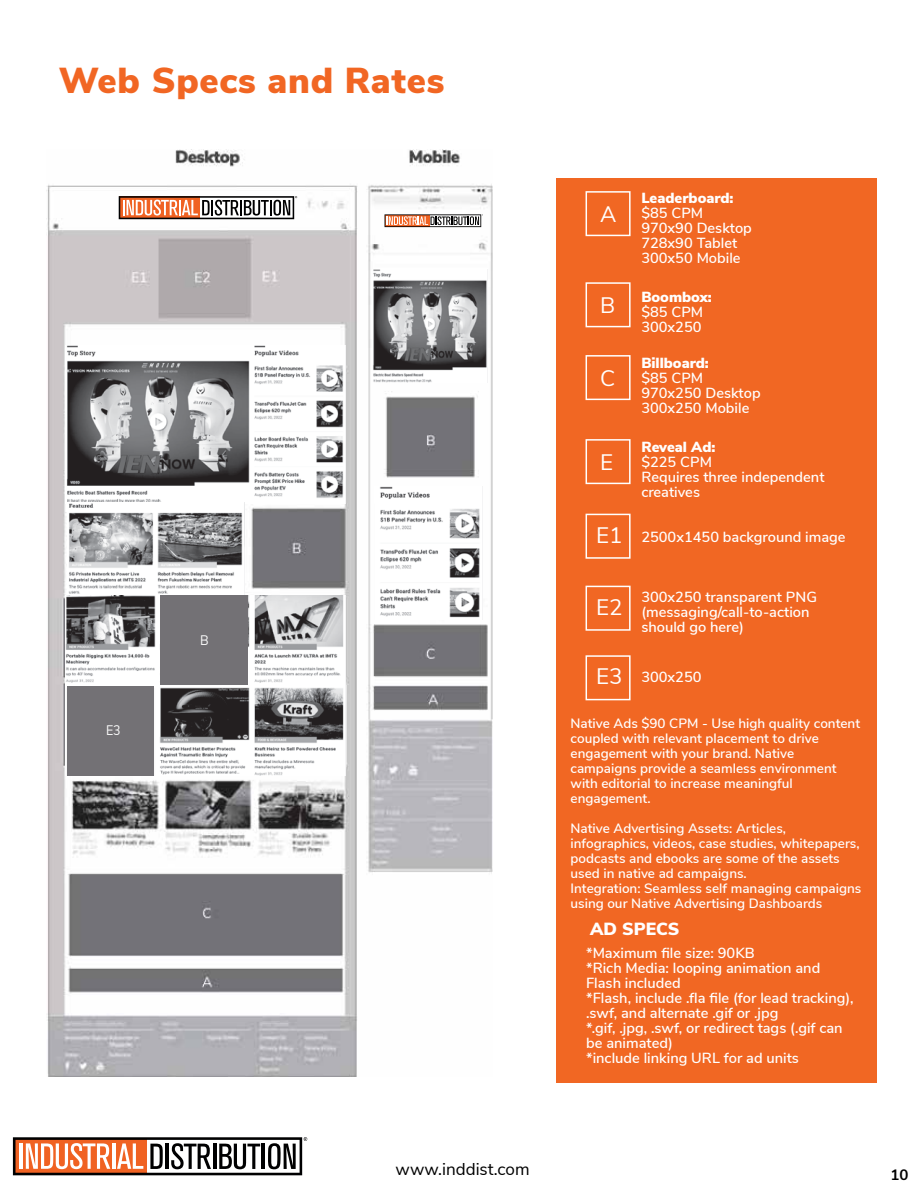
<style>
.page{position:relative;width:918px;height:1188px;background:#fff}
.page>*{position:absolute;margin:0;border:0;box-sizing:border-box;transform-origin:0 0}
.t1{font:900 36px "Nunito Sans";letter-spacing:.02em;color:#f16623}
.t2{font:22.35px "Nunito Sans";color:#fff}
.t3{font:900 17.55px "Nunito Sans";color:#fff}
.t4{font:17.1px "Nunito Sans";color:#000}
.t5{font:700 15px "Nunito Sans";color:#000}
.t6{font:600 14.55px/15px "Nunito Sans";color:#fff}
.t7{font:900 14.55px "Nunito Sans";color:#fff}
.t8{font:13.8px "Nunito Sans";color:#fcfcfc;scale:.91 1}
.t9{font:13.8px "Nunito Sans";color:#fcfcfc;scale:.92 1}
.t10{font:600 13.5px/15px "Nunito Sans";color:#fff}
.s1{font-weight:400;font-size:22.35px}
</style>
<div class="page">
<div style="left:556px;top:179px;width:321px;height:904px;background:#f16723"></div>
<div style="left:586px;top:191px;width:45px;height:45px;border:2px solid #fff"></div>
<div style="left:586px;top:282px;width:45px;height:45px;border:2px solid #fff"></div>
<div style="left:586px;top:355px;width:45px;height:45px;border:2px solid #fff"></div>
<div style="left:586px;top:439px;width:45px;height:45px;border:2px solid #fff"></div>
<div style="left:586px;top:586px;width:45px;height:45px;border:2px solid #fff"></div>
<div style="left:586px;top:514px;width:45px;height:45px;border:2px solid #fff"></div>
<div style="left:586px;top:655px;width:45px;height:45px;border:2px solid #fff"></div>
<img style="left:47px;top:150px;width:445px;height:927px">
<img style="left:65px;top:346px;width:280px;height:158px">
<img style="left:372px;top:270px;width:116px;height:112px">
<img style="left:375px;top:487px;width:108px;height:133px">
<img style="left:67px;top:503px;width:178px;height:92px">
<img style="left:65px;top:596px;width:280px;height:179px">
<div style="left:160px;top:596px;width:88px;height:89px;background:#737175"></div>
<div style="left:67px;top:687px;width:86px;height:89px;background:#737175"></div>
<svg style="left:13px;top:1137px;width:294px;height:38px"></svg>
<svg style="left:119px;top:196px;width:178px;height:23px"></svg>
<svg style="left:385px;top:214px;width:98px;height:13px"></svg>
<h1 class="t1" style="left:59px;top:54px;width:387px">Web Specs and Rates</h1>
<p class="t8" style="left:106px;top:721px;width:17px">E3</p>
<p class="t9" style="left:200px;top:630px;width:11px">B</p>
<h2 class="t2" style="left:600px;top:198px;width:18px">A</h2>
<h2 class="t2" style="left:600px;top:289px;width:17px">B</h2>
<h2 class="t2" style="left:600px;top:361px;width:17px">C</h2>
<h2 class="t2" style="left:600px;top:446px;width:15px">E</h2>
<p class="t7" style="left:641px;top:187px;width:94px">Leaderboard:</p>
<p class="t6" style="left:641px;top:205px;width:112px">$85 CPM<br>970x90 Desktop<br>728x90 Tablet<br>300x50 Mobile</p>
<p class="t7" style="left:641px;top:286px;width:72px">Boombox:</p>
<p class="t6" style="left:641px;top:303px;width:63px">$85 CPM<br>300x250</p>
<p class="t7" style="left:641px;top:353px;width:69px">Billboard:</p>
<p class="t6" style="left:641px;top:370px;width:121px">$85 CPM<br>970x250 Desktop<br>300x250 Mobile</p>
<p class="t7" style="left:641px;top:437px;width:76px">Reveal Ad:</p>
<p class="t6" style="left:641px;top:454px;width:185px">$225 CPM<br>Requires three independent creatives</p>
<p class="t6" style="left:596px;top:529px;width:251px"><span class="s1">E1</span> 2500x1450 background image</p>
<h2 class="t2" style="left:596px;top:591px;width:28px">E2</h2>
<p class="t6" style="left:641px;top:589px;width:177px">300x250 transparent PNG (messaging/call-to-action should go here)</p>
<p class="t6" style="left:596px;top:669px;width:107px"><span class="s1">E3</span> 300x250</p>
<p class="t10" style="left:571px;top:715px;width:291px">Native Ads $90 CPM - Use high quality content coupled with relevant placement to drive engagement with your brand. Native campaigns provide a seamless environment with editorial to increase meaningful engagement.</p>
<p class="t10" style="left:571px;top:820px;width:292px">Native Advertising Assets: Articles, infographics, videos, case studies, whitepapers, podcasts and ebooks are some of the assets used in native ad campaigns.<br>Integration: Seamless self managing campaigns using our Native Advertising Dashboards</p>
<p class="t3" style="left:590px;top:916px;width:91px">AD SPECS</p>
<p class="t6" style="left:586px;top:945px;width:269px">*Maximum file size: 90KB<br>*Rich Media: looping animation and<br>Flash included<br>*Flash, include .fla file (for lead tracking), .swf, and alternate .gif or .jpg<br>*.gif, .jpg, .swf, or redirect tags (.gif can be animated)<br>*include linking URL for ad units</p>
<p class="t4" style="left:396px;top:1156px;width:136px">www.inddist.com</p>
<p class="t5" style="left:890px;top:1164px;width:19px">10</p>
</div>
